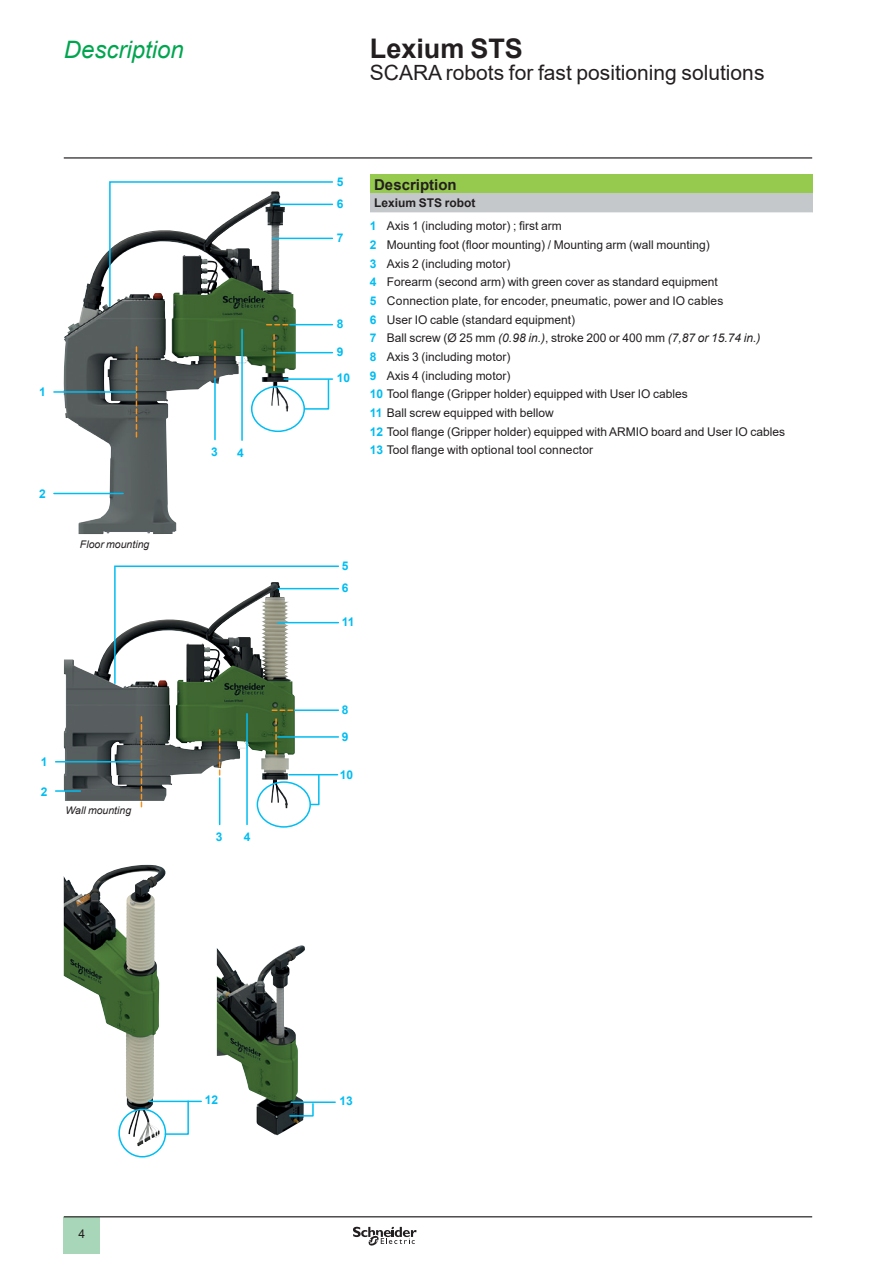
<style>
.page{position:relative;width:893px;height:1263px;background:#fff}
.page>*{position:absolute;margin:0;border:0;box-sizing:border-box;transform-origin:0 0}
._0_TitleLev1{font:700 27px "Arial";color:#231f20}
._0_Topic{font:italic 24px "Arial";color:#00a54f}
._0_TitleLev2{font:21px "Arial";color:#231f20}
._1_Section_3__10{font:700 15px "Arial";color:#231f20}
.t1{font:12px "Arial";color:#231f20}
._1_Section_4__8{font:700 12px "Arial";color:#01bdf2}
._1_Section_4__8-2{font:700 12px "Arial";color:#231f20}
._1_Legend___Nota__7{font:italic 10.5px "Arial";color:#231f20}
.s1{font-weight:700;color:#01bdf2}
.s2{font-style:italic}
</style>
<div class="page">
<div style="left:64px;top:1217px;width:36px;height:37px;background:#a7d7b8"></div>
<hr style="left:64px;top:1216px;width:748px;height:1px;background:#231f20">
<svg style="left:353px;top:1226px;width:64px;height:20px"></svg>
<hr style="left:64px;top:157px;width:748px;height:2px;background:#231f20">
<img style="left:64px;top:868px;width:91px;height:278px">
<img style="left:217px;top:945px;width:88px;height:190px">
<img style="left:64px;top:642px;width:231px;height:166px">
<img style="left:63px;top:251px;width:233px;height:283px">
<div style="left:370px;top:174px;width:442px;height:20px;background:#96ca4e"></div>
<div style="left:370px;top:194px;width:442px;height:19px;background:#c5c8cb"></div>
<hr style="left:370px;top:212px;width:443px;height:2px;background:#fff">
<hr style="left:290px;top:324px;width:42px;height:1px;background:#01bdf2">
<hr style="left:241px;top:329px;width:2px;height:111px;background:#01bdf2">
<hr style="left:54px;top:493px;width:69px;height:1px;background:#01bdf2">
<svg style="left:108px;top:181px;width:226px;height:126px"></svg>
<svg style="left:136px;top:347px;width:1px;height:90px"></svg>
<hr style="left:214px;top:378px;width:2px;height:62px;background:#01bdf2">
<svg style="left:214px;top:341px;width:2px;height:34px"></svg>
<svg style="left:273px;top:335px;width:2px;height:35px"></svg>
<svg style="left:267px;top:324px;width:21px;height:1px"></svg>
<svg style="left:303px;top:380px;width:27px;height:30px"></svg>
<div style="left:251px;top:386px;width:54px;height:46px;border:2px solid #01bdf2;border-radius:50%"></div>
<hr style="left:284px;top:378px;width:48px;height:2px;background:#01bdf2">
<hr style="left:273px;top:204px;width:59px;height:1px;background:#01bdf2">
<hr style="left:277px;top:352px;width:55px;height:1px;background:#01bdf2">
<hr style="left:54px;top:391px;width:82px;height:2px;background:#01bdf2">
<hr style="left:295px;top:709px;width:43px;height:2px;background:#01bdf2">
<hr style="left:246px;top:714px;width:2px;height:110px;background:#01bdf2">
<hr style="left:56px;top:790px;width:24px;height:2px;background:#01bdf2">
<svg style="left:113px;top:565px;width:226px;height:120px"></svg>
<svg style="left:141px;top:717px;width:1px;height:90px"></svg>
<hr style="left:219px;top:778px;width:1px;height:46px;background:#01bdf2">
<svg style="left:219px;top:730px;width:1px;height:45px"></svg>
<svg style="left:275px;top:719px;width:2px;height:36px"></svg>
<svg style="left:272px;top:709px;width:21px;height:2px"></svg>
<hr style="left:278px;top:588px;width:60px;height:1px;background:#01bdf2">
<hr style="left:277px;top:736px;width:61px;height:2px;background:#01bdf2">
<hr style="left:56px;top:761px;width:85px;height:1px;background:#01bdf2">
<div style="left:118px;top:1109px;width:48px;height:48px;border:2px solid #01bdf2;border-radius:50%"></div>
<hr style="left:149px;top:1101px;width:52px;height:1px;background:#01bdf2">
<svg style="left:164px;top:1100px;width:26px;height:35px"></svg>
<hr style="left:291px;top:1101px;width:44px;height:2px;background:#01bdf2">
<svg style="left:288px;top:1102px;width:26px;height:15px"></svg>
<svg style="left:309px;top:775px;width:11px;height:31px"></svg>
<div style="left:257px;top:781px;width:54px;height:47px;border:2px solid #01bdf2;border-radius:50%"></div>
<hr style="left:289px;top:774px;width:48px;height:1px;background:#01bdf2">
<p class="_0_Topic" style="left:64px;top:34px;width:122px">Description</p>
<p class="_0_TitleLev1" style="left:370px;top:29px;width:155px">Lexium STS</p>
<p class="_0_TitleLev2" style="left:370px;top:58px;width:396px">SCARA robots for fast positioning solutions</p>
<p class="_1_Section_4__8" style="left:39px;top:384px;width:8px">1</p>
<p class="_1_Section_4__8" style="left:39px;top:485px;width:8px">2</p>
<p class="_1_Legend___Nota__7" style="left:80px;top:537px;width:71px">Floor mounting</p>
<p class="_1_Section_4__8" style="left:211px;top:443px;width:8px">3</p>
<p class="_1_Section_4__8" style="left:237px;top:444px;width:8px">4</p>
<p class="_1_Section_4__8" style="left:41px;top:753px;width:8px">1</p>
<p class="_1_Section_4__8" style="left:41px;top:783px;width:8px">2</p>
<p class="_1_Legend___Nota__7" style="left:65px;top:803px;width:67px">Wall mounting</p>
<p class="_1_Section_4__8" style="left:216px;top:828px;width:8px">3</p>
<p class="_1_Section_4__8" style="left:244px;top:828px;width:8px">4</p>
<p class="_1_Section_4__8" style="left:337px;top:173px;width:8px">5</p>
<p class="_1_Section_4__8" style="left:337px;top:195px;width:8px">6</p>
<p class="_1_Section_4__8" style="left:337px;top:229px;width:8px">7</p>
<p class="_1_Section_4__8" style="left:337px;top:316px;width:8px">8</p>
<p class="_1_Section_4__8" style="left:337px;top:344px;width:8px">9</p>
<p class="_1_Section_4__8" style="left:337px;top:370px;width:15px">10</p>
<p class="_1_Section_3__10" style="left:374px;top:174px;width:84px">Description</p>
<p class="_1_Section_4__8-2" style="left:374px;top:194px;width:103px">Lexium STS robot</p>
<p class="t1" style="left:370px;top:218px;width:193px"><span class="s1">1</span> Axis 1 (including motor) ; first arm</p>
<p class="t1" style="left:370px;top:237px;width:341px"><span class="s1">2</span> Mounting foot (floor mounting) / Mounting arm (wall mounting)</p>
<p class="t1" style="left:370px;top:255px;width:142px"><span class="s1">3</span> Axis 2 (including motor)</p>
<p class="t1" style="left:370px;top:274px;width:349px"><span class="s1">4</span> Forearm (second arm) with green cover as standard equipment</p>
<p class="t1" style="left:370px;top:292px;width:355px"><span class="s1">5</span> Connection plate, for encoder, pneumatic, power and IO cables</p>
<p class="t1" style="left:370px;top:311px;width:207px"><span class="s1">6</span> User IO cable (standard equipment)</p>
<p class="t1" style="left:370px;top:330px;width:392px"><span class="s1">7</span> Ball screw (Ø 25 mm <span class="s2">(0.98 in.)</span>, stroke 200 or 400 mm <span class="s2">(7,87 or 15.74 in.)</span></p>
<p class="t1" style="left:370px;top:348px;width:142px"><span class="s1">8</span> Axis 3 (including motor)</p>
<p class="t1" style="left:370px;top:367px;width:142px"><span class="s1">9</span> Axis 4 (including motor)</p>
<p class="t1" style="left:370px;top:386px;width:319px"><span class="s1">10</span> Tool flange (Gripper holder) equipped with User IO cables</p>
<p class="t1" style="left:370px;top:404px;width:185px"><span class="s1">11</span> Ball screw equipped with bellow</p>
<p class="t1" style="left:370px;top:423px;width:417px"><span class="s1">12</span> Tool flange (Gripper holder) equipped with ARMIO board and User IO cables</p>
<p class="t1" style="left:370px;top:442px;width:225px"><span class="s1">13</span> Tool flange with optional tool connector</p>
<p class="_1_Section_4__8" style="left:342px;top:558px;width:8px">5</p>
<p class="_1_Section_4__8" style="left:342px;top:579px;width:8px">6</p>
<p class="_1_Section_4__8" style="left:342px;top:613px;width:14px">11</p>
<p class="_1_Section_4__8" style="left:342px;top:701px;width:8px">8</p>
<p class="_1_Section_4__8" style="left:342px;top:728px;width:8px">9</p>
<p class="_1_Section_4__8" style="left:340px;top:766px;width:15px">10</p>
<p class="t1" style="left:79px;top:1225px;width:8px">4</p>
<p class="_1_Section_4__8" style="left:205px;top:1091px;width:15px">12</p>
<p class="_1_Section_4__8" style="left:339px;top:1092px;width:15px">13</p>
</div>
